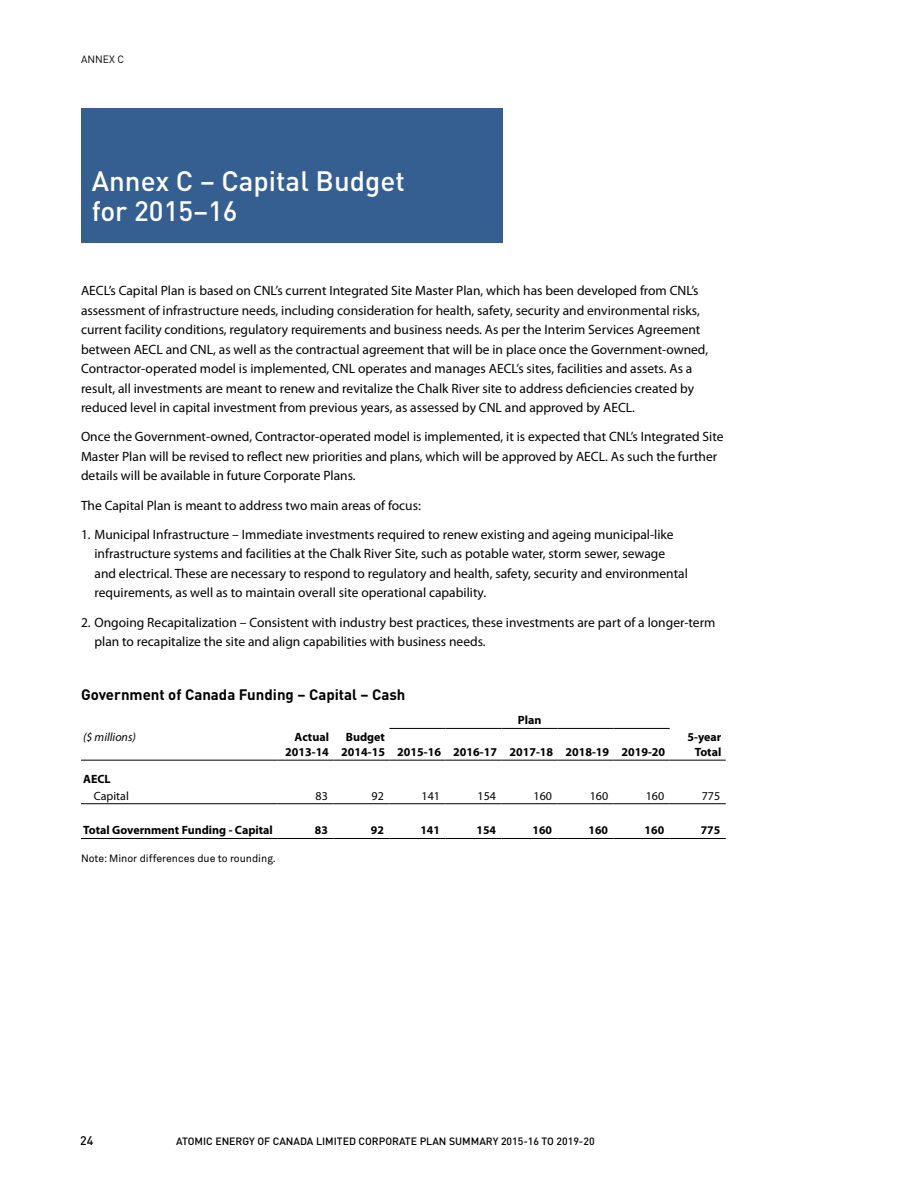
<style>
.page{position:relative;width:918px;height:1188px;background:#fff}
.page>*{position:absolute;margin:0;border:0;box-sizing:border-box;transform-origin:0 0}
.Main_head{font:500 27.75px/29.2px "DIN";color:#fff}
.MDA_HD_2{font:700 15px "DIN";color:#000}
.Body_text{font:13.5px/19.5px "Myriad Pro";color:#000}
.Body_text_numbers{font:13.5px/19.5px "Myriad Pro";color:#000}
.t1{font:500 12.3px "DIN";color:#000}
.Fin_Table_Header_Cor{font:700 12px/14.7px "Myriad Pro";color:#000;text-align:right}
._1_Fin_text_bold{font:700 12px "Myriad Pro";color:#000}
.Fin_Numbers_Copr_Pla{font:12px "Myriad Pro";color:#000}
.t2{font:italic 12px "Myriad Pro";color:#000}
._1_Fin_text_bold-2{font:12px "Myriad Pro";color:#000}
.Fin_Numbers_Corp_Pla{font:700 11.7px "Myriad Pro";color:#000}
.t3{font:500 10.5px "DIN";color:#000}
.Body_text-2{font:10.5px "Akkurat Std";color:#000}
.t4{font:10.5px "DIN";color:#000}
</style>
<div class="page">
<div style="left:81px;top:108px;width:422px;height:135px;background:#365f91"></div>
<hr style="left:389px;top:728px;width:56px;height:1px;background:#000">
<hr style="left:445px;top:728px;width:57px;height:1px;background:#000">
<hr style="left:502px;top:728px;width:56px;height:1px;background:#000">
<hr style="left:558px;top:728px;width:56px;height:1px;background:#000">
<hr style="left:614px;top:728px;width:56px;height:1px;background:#000">
<hr style="left:81px;top:838px;width:196px;height:1px;background:#000">
<hr style="left:277px;top:838px;width:56px;height:1px;background:#000">
<hr style="left:333px;top:838px;width:56px;height:1px;background:#000">
<hr style="left:389px;top:838px;width:56px;height:1px;background:#000">
<hr style="left:445px;top:838px;width:57px;height:1px;background:#000">
<hr style="left:502px;top:838px;width:56px;height:1px;background:#000">
<hr style="left:558px;top:838px;width:56px;height:1px;background:#000">
<hr style="left:614px;top:838px;width:56px;height:1px;background:#000">
<hr style="left:670px;top:838px;width:56px;height:1px;background:#000">
<hr style="left:81px;top:760px;width:196px;height:1px;background:#000">
<hr style="left:277px;top:760px;width:56px;height:1px;background:#000">
<hr style="left:333px;top:760px;width:56px;height:1px;background:#000">
<hr style="left:389px;top:760px;width:56px;height:1px;background:#000">
<hr style="left:445px;top:760px;width:57px;height:1px;background:#000">
<hr style="left:502px;top:760px;width:56px;height:1px;background:#000">
<hr style="left:558px;top:760px;width:56px;height:1px;background:#000">
<hr style="left:614px;top:760px;width:56px;height:1px;background:#000">
<hr style="left:670px;top:760px;width:56px;height:1px;background:#000">
<hr style="left:81px;top:803px;width:196px;height:1px;background:#000">
<hr style="left:277px;top:803px;width:56px;height:1px;background:#000">
<hr style="left:333px;top:803px;width:56px;height:1px;background:#000">
<hr style="left:389px;top:803px;width:56px;height:1px;background:#000">
<hr style="left:445px;top:803px;width:57px;height:1px;background:#000">
<hr style="left:502px;top:803px;width:56px;height:1px;background:#000">
<hr style="left:558px;top:803px;width:56px;height:1px;background:#000">
<hr style="left:614px;top:803px;width:56px;height:1px;background:#000">
<hr style="left:670px;top:803px;width:56px;height:1px;background:#000">
<p class="t4" style="left:81px;top:52px;width:45px">ANNEX C</p>
<p class="Main_head" style="left:92px;top:166px;width:315px">Annex C – Capital Budget for 2015–16</p>
<p class="Body_text" style="left:81px;top:281px;width:629px">AECL’s Capital Plan is based on CNL’s current Integrated Site Master Plan, which has been developed from CNL’s assessment of infrastructure needs, including consideration for health, safety, security and environmental risks, current facility conditions, regulatory requirements and business needs. As per the Interim Services Agreement between AECL and CNL, as well as the contractual agreement that will be in place once the Government-owned, Contractor-operated model is implemented, CNL operates and manages AECL’s sites, facilities and assets. As a result, all investments are meant to renew and revitalize the Chalk River site to address deficiencies created by reduced level in capital investment from previous years, as assessed by CNL and approved by AECL.</p>
<p class="Body_text" style="left:81px;top:427px;width:644px">Once the Government-owned, Contractor-operated model is implemented, it is expected that CNL’s Integrated Site<br>Master Plan will be revised to reflect new priorities and plans, which will be approved by AECL. As such the further details will be available in future Corporate Plans.</p>
<p class="Body_text" style="left:81px;top:495px;width:341px">The Capital Plan is meant to address two main areas of focus:</p>
<p class="Body_text_numbers" style="left:94px;top:524px;width:595px;text-indent:-14px">1. Municipal Infrastructure – Immediate investments required to renew existing and ageing municipal-like infrastructure systems and facilities at the Chalk River Site, such as potable water, storm sewer, sewage and electrical. These are necessary to respond to regulatory and health, safety, security and environmental requirements, as well as to maintain overall site operational capability.</p>
<p class="Body_text_numbers" style="left:94px;top:612px;width:622px;text-indent:-14px">2. Ongoing Recapitalization – Consistent with industry best practices, these investments are part of a longer-term plan to recapitalize the site and align capabilities with business needs.</p>
<p class="MDA_HD_2" style="left:81px;top:685px;width:326px">Government of Canada Funding – Capital – Cash</p>
<p class="_1_Fin_text_bold" style="left:518px;top:712px;width:25px">Plan</p>
<p class="t2" style="left:83px;top:730px;width:54px">($ millions)</p>
<p class="Fin_Table_Header_Cor" style="left:285px;top:730px;width:45px">Actual<br>2013-14</p>
<p class="Fin_Table_Header_Cor" style="left:346px;top:730px;width:41px">Budget</p>
<p class="Fin_Table_Header_Cor" style="left:341px;top:744px;width:45px">2014-15</p>
<p class="Fin_Table_Header_Cor" style="left:397px;top:744px;width:45px">2015-16</p>
<p class="Fin_Table_Header_Cor" style="left:453px;top:744px;width:45px">2016-17</p>
<p class="Fin_Table_Header_Cor" style="left:509px;top:744px;width:45px">2017-18</p>
<p class="Fin_Table_Header_Cor" style="left:565px;top:744px;width:45px">2018-19</p>
<p class="Fin_Table_Header_Cor" style="left:621px;top:744px;width:45px">2019-20</p>
<p class="Fin_Table_Header_Cor" style="left:688px;top:730px;width:35px">5-year<br>Total</p>
<p class="_1_Fin_text_bold" style="left:83px;top:771px;width:29px">AECL</p>
<p class="_1_Fin_text_bold-2" style="left:94px;top:788px;width:36px">Capital</p>
<p class="Fin_Numbers_Copr_Pla" style="left:316px;top:788px;width:14px">83</p>
<p class="Fin_Numbers_Copr_Pla" style="left:372px;top:788px;width:14px">92</p>
<p class="Fin_Numbers_Copr_Pla" style="left:422px;top:788px;width:20px">141</p>
<p class="Fin_Numbers_Copr_Pla" style="left:478px;top:788px;width:20px">154</p>
<p class="Fin_Numbers_Copr_Pla" style="left:534px;top:788px;width:20px">160</p>
<p class="Fin_Numbers_Copr_Pla" style="left:590px;top:788px;width:20px">160</p>
<p class="Fin_Numbers_Copr_Pla" style="left:646px;top:788px;width:20px">160</p>
<p class="Fin_Numbers_Copr_Pla" style="left:702px;top:788px;width:20px">775</p>
<p class="_1_Fin_text_bold" style="left:83px;top:823px;width:191px">Total Government Funding - Capital</p>
<p class="Fin_Numbers_Corp_Pla" style="left:315px;top:823px;width:15px">83</p>
<p class="Fin_Numbers_Corp_Pla" style="left:371px;top:823px;width:15px">92</p>
<p class="Fin_Numbers_Corp_Pla" style="left:420px;top:823px;width:21px">141</p>
<p class="Fin_Numbers_Corp_Pla" style="left:476px;top:823px;width:21px">154</p>
<p class="Fin_Numbers_Corp_Pla" style="left:533px;top:823px;width:21px">160</p>
<p class="Fin_Numbers_Corp_Pla" style="left:589px;top:823px;width:21px">160</p>
<p class="Fin_Numbers_Corp_Pla" style="left:645px;top:823px;width:21px">160</p>
<p class="Fin_Numbers_Corp_Pla" style="left:701px;top:823px;width:21px">775</p>
<p class="Body_text-2" style="left:81px;top:852px;width:196px">Note: Minor differences due to rounding.</p>
<p class="t1" style="left:80px;top:1133px;width:15px">24</p>
<p class="t3" style="left:176px;top:1135px;width:420px">ATOMIC ENERGY OF CANADA LIMITED CORPORATE PLAN SUMMARY 2015-16 TO 2019-20</p>
</div>
